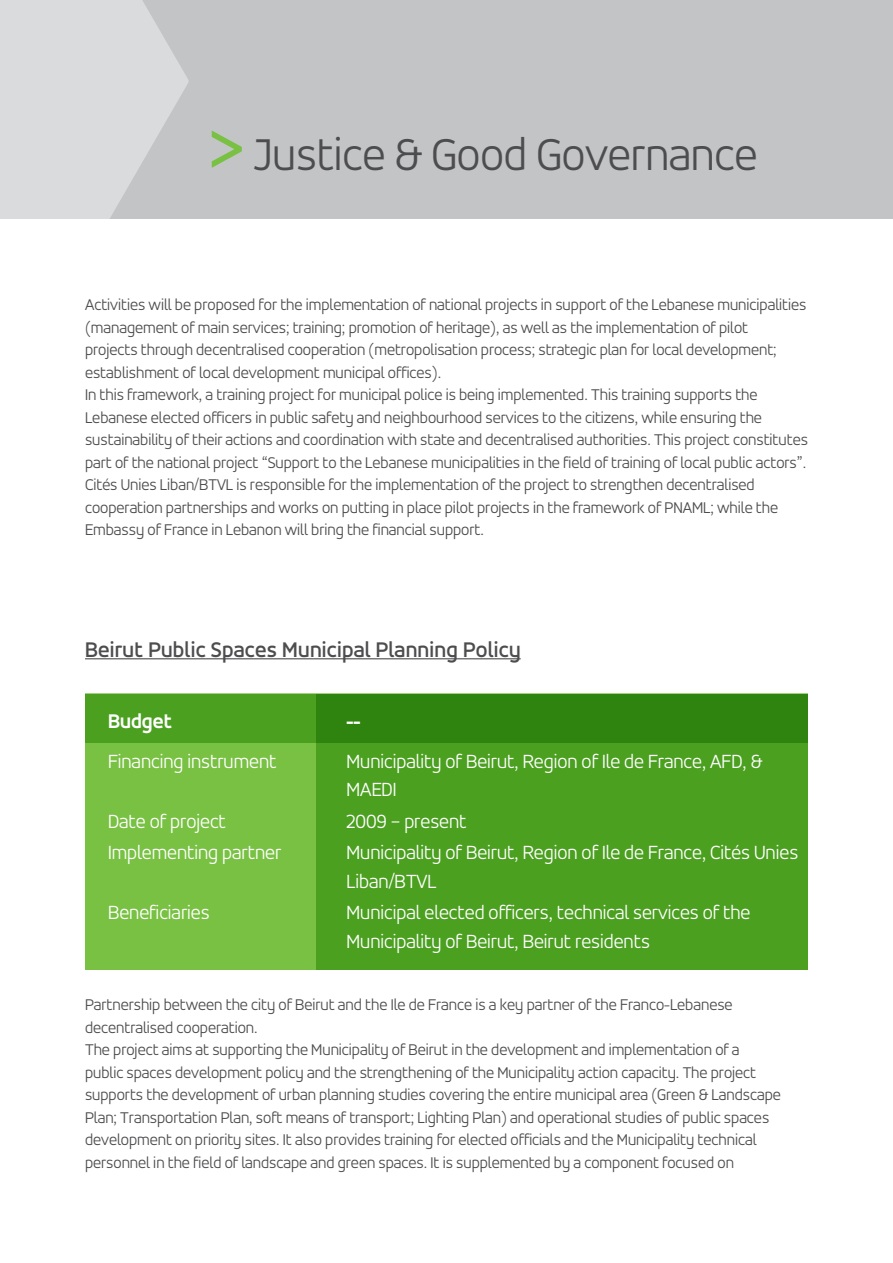
<style>
.page{position:relative;width:893px;height:1263px;background:#fff}
.page>*{position:absolute;margin:0;border:0;box-sizing:border-box;transform-origin:0 0}
.t1{font:300 47.25px "Accord Alt";color:#4d4d4f}
.t2{font:500 22.5px "Accord Alt";letter-spacing:.01em;color:#4d4d4f}
.t3{font:700 21px "Accord Alt";color:#fff}
.t4{font:300 20.25px/28.5px "Accord Alt";color:#fff}
.t5{font:300 16.5px/22.5px "Accord Alt";color:#4d4d4f}
.s1{font-weight:700;font-size:63px;color:#78c143}
</style>
<div class="page">
<div style="left:0;top:0;width:893px;height:218px;background:#c2c4c6"></div>
<svg style="left:0;top:0;width:189px;height:219px"></svg>
<hr style="left:85px;top:658px;width:436px;height:1px;background:#4d4d4f">
<div style="left:85px;top:694px;width:723px;height:275px;background:#78c143"></div>
<div style="left:317px;top:694px;width:491px;height:275px;background:#4ba020"></div>
<svg style="left:85px;top:694px;width:723px;height:48px;background:#378c14"></svg>
<h1 class="t1" style="left:209px;top:127px;width:550px"><span class="s1">&gt;</span> Justice &amp; Good Governance</h1>
<p class="t5" style="left:85px;top:293px;width:724px">Activities will be proposed for the implementation of national projects in support of the Lebanese municipalities (management of main services; training; promotion of heritage), as well as the implementation of pilot<br>projects through decentralised cooperation (metropolisation process; strategic plan for local development; establishment of local development municipal offices).<br>In this framework, a training project for municipal police is being implemented. This training supports the Lebanese elected officers in public safety and neighbourhood services to the citizens, while ensuring the sustainability of their actions and coordination with state and decentralised authorities. This project constitutes part of the national project “Support to the Lebanese municipalities in the field of training of local public actors”.<br>Cités Unies Liban/BTVL is responsible for the implementation of the project to strengthen decentralised cooperation partnerships and works on putting in place pilot projects in the framework of PNAML; while the Embassy of France in Lebanon will bring the financial support.</p>
<h2 class="t2" style="left:85px;top:636px;width:437px">Beirut Public Spaces Municipal Planning Policy</h2>
<p class="t3" style="left:108px;top:709px;width:65px">Budget</p>
<p class="t3" style="left:347px;top:709px;width:16px">--</p>
<p class="t4" style="left:108px;top:747px;width:170px">Financing instrument</p>
<p class="t4" style="left:347px;top:747px;width:417px">Municipality of Beirut, Region of Ile de France, AFD, &amp;<br>MAEDI</p>
<p class="t4" style="left:108px;top:807px;width:119px">Date of project</p>
<p class="t4" style="left:347px;top:807px;width:121px">2009 – present</p>
<p class="t4" style="left:108px;top:838px;width:175px">Implementing partner</p>
<p class="t4" style="left:347px;top:838px;width:453px">Municipality of Beirut, Region of Ile de France, Cités Unies<br>Liban/BTVL</p>
<p class="t4" style="left:108px;top:898px;width:103px">Beneficiaries</p>
<p class="t4" style="left:347px;top:898px;width:405px">Municipal elected officers, technical services of the<br>Municipality of Beirut, Beirut residents</p>
<p class="t5" style="left:85px;top:994px;width:697px">Partnership between the city of Beirut and the Ile de France is a key partner of the Franco-Lebanese decentralised cooperation.<br>The project aims at supporting the Municipality of Beirut in the development and implementation of a public spaces development policy and the strengthening of the Municipality action capacity. The project supports the development of urban planning studies covering the entire municipal area (Green &amp; Landscape Plan; Transportation Plan, soft means of transport; Lighting Plan) and operational studies of public spaces development on priority sites. It also provides training for elected officials and the Municipality technical personnel in the field of landscape and green spaces. It is supplemented by a component focused on</p>
</div>
